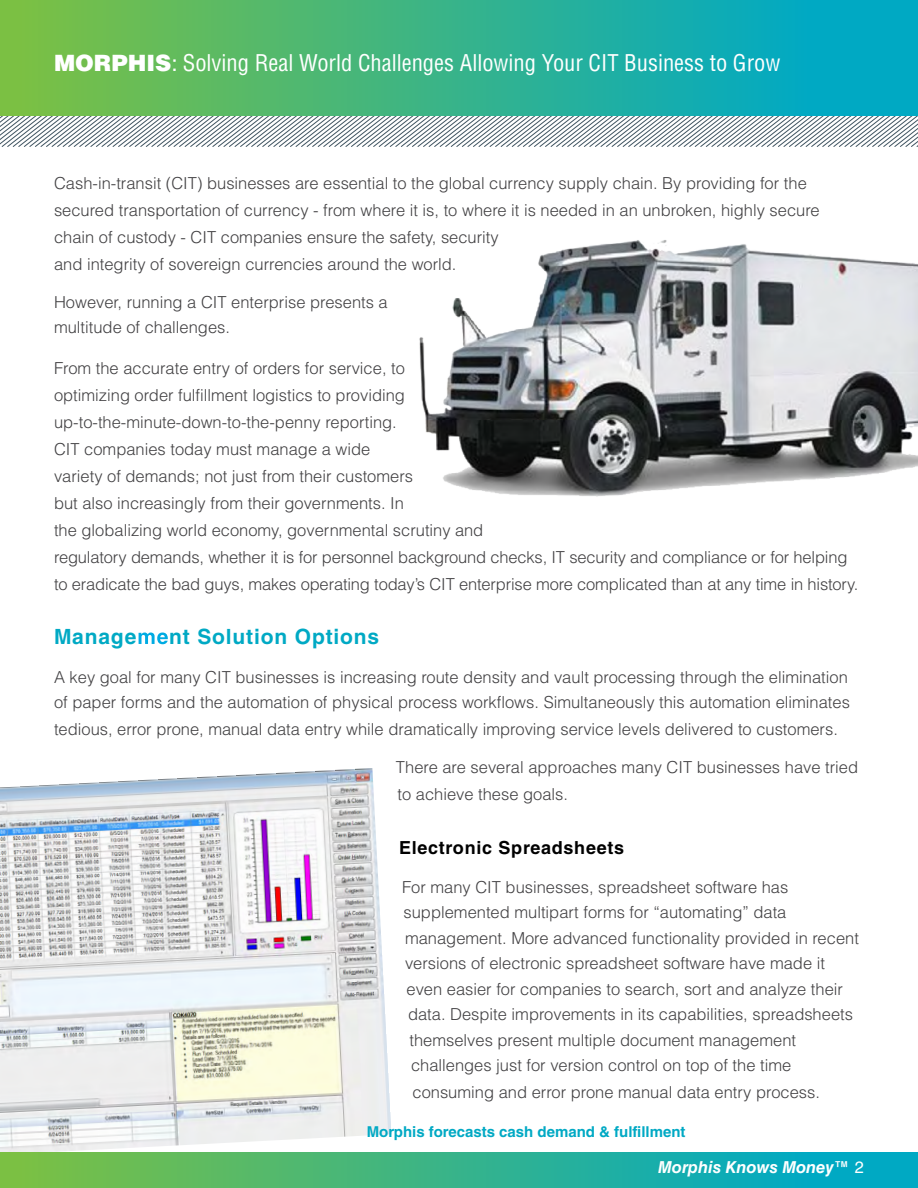
<style>
.page{position:relative;width:918px;height:1188px;background:#fff}
.page>*{position:absolute;margin:0;border:0;box-sizing:border-box;transform-origin:0 0}
.t1{font:condensed 22.5px "Helvetica LT Std";color:#fff}
.t2{font:700 21px "Helvetica LT Std";letter-spacing:.04em;color:#00a9c4}
.t3{font:700 18px "Helvetica LT Std";letter-spacing:.04em;color:#000}
.t4{font:300 16.5px/27px "Helvetica LT Std";color:#414042}
.t5{font:italic 700 16.5px "Helvetica LT Std";color:#fff}
.t6{font:700 15px "Helvetica LT Std";color:#00a9c4}
.s1{font-weight:900;font-stretch:normal}
.s2{font-stretch:normal}
.s3{color:#fff}
.s4{font-weight:400;font-style:normal}
</style>
<div class="page">
<img style="left:0;top:768px;width:392px;height:384px">
<svg style="left:0;top:116px;width:918px;height:31px"></svg>
<div style="left:0;top:0;width:918px;height:116px;background:linear-gradient(to right,#7cc042,#00a7d1)"></div>
<div style="left:0;top:1152px;width:918px;height:36px;background:linear-gradient(to right,#7cc042,#00a7d1)"></div>
<img style="left:419px;top:240px;width:499px;height:257px">
<h1 class="t1" style="left:54px;top:48px;width:728px"><span class="s1">MORPHIS</span><span class="s2">:</span> Solving Real World Challenges Allowing Your CIT Business to Grow</h1>
<p class="t4" style="left:54px;top:170px;width:767px">Cash-in-transit (CIT) businesses are essential to the global currency supply chain. By providing for the secured transportation of currency - from where it is, to where it is needed in an unbroken, highly secure chain of custody - CIT companies ensure the safety, security<br>and integrity of sovereign currencies around the world.</p>
<p class="t4" style="left:54px;top:289px;width:335px;line-height:25.5px">However, running a CIT enterprise presents a multitude of challenges.</p>
<p class="t4" style="left:54px;top:354px;width:806px">From the accurate entry of orders for service, to<br>optimizing order fulfillment logistics to providing<br>up-to-the-minute-down-to-the-penny reporting.<br>CIT companies today must manage a wide<br>variety of demands; not just from their customers<br>but also increasingly from their governments. In<br>the globalizing world economy, governmental scrutiny and<br>regulatory demands, whether it is for personnel background checks, IT security and compliance or for helping to eradicate the bad guys, makes operating today’s CIT enterprise more complicated than at any time in history.</p>
<p class="t2" style="left:54px;top:624px;width:327px">Manage<span class="s3">me</span>nt Solution Options</p>
<p class="t4" style="left:54px;top:664px;width:797px;line-height:25.5px">A key goal for many CIT businesses is increasing route density and vault processing through the elimination of paper forms and the automation of physical process workflows. Simultaneously this automation eliminates</p>
<p class="t4" style="left:54px;top:716px;width:785px">tedious, error prone, manual data entry while dramatically improving service levels delivered to customers.</p>
<p class="t4" style="left:396px;top:753px;width:464px">There are several approaches many CIT businesses have tried to achieve these goals.</p>
<p class="t3" style="left:399px;top:837px;width:227px">Electronic Spreadsheets</p>
<p class="t4" style="left:402px;top:873px;width:388px">For many CIT businesses, spreadsheet software has</p>
<p class="t4" style="left:404px;top:899px;width:384px">supplemented multipart forms for “automating” data</p>
<p class="t4" style="left:405px;top:924px;width:455px">management. More advanced functionality provided in recent</p>
<p class="t4" style="left:405px;top:950px;width:422px">versions of electronic spreadsheet software have made it</p>
<p class="t4" style="left:407px;top:975px;width:438px">even easier for companies to search, sort and analyze their</p>
<p class="t4" style="left:408px;top:1001px;width:447px">data. Despite improvements in its capabilities, spreadsheets</p>
<p class="t4" style="left:410px;top:1026px;width:388px">themselves present multiple document management</p>
<p class="t4" style="left:411px;top:1052px;width:382px">challenges just for version control on top of the time</p>
<p class="t4" style="left:413px;top:1079px;width:409px">consuming and error prone manual data entry process.</p>
<p class="t6" style="left:367px;top:1122px;width:320px">Morphis forecasts cash demand &amp; fulfillment</p>
<p class="t5" style="left:658px;top:1157px;width:207px">Morphis Knows Money™ <span class="s4">2</span></p>
</div>
